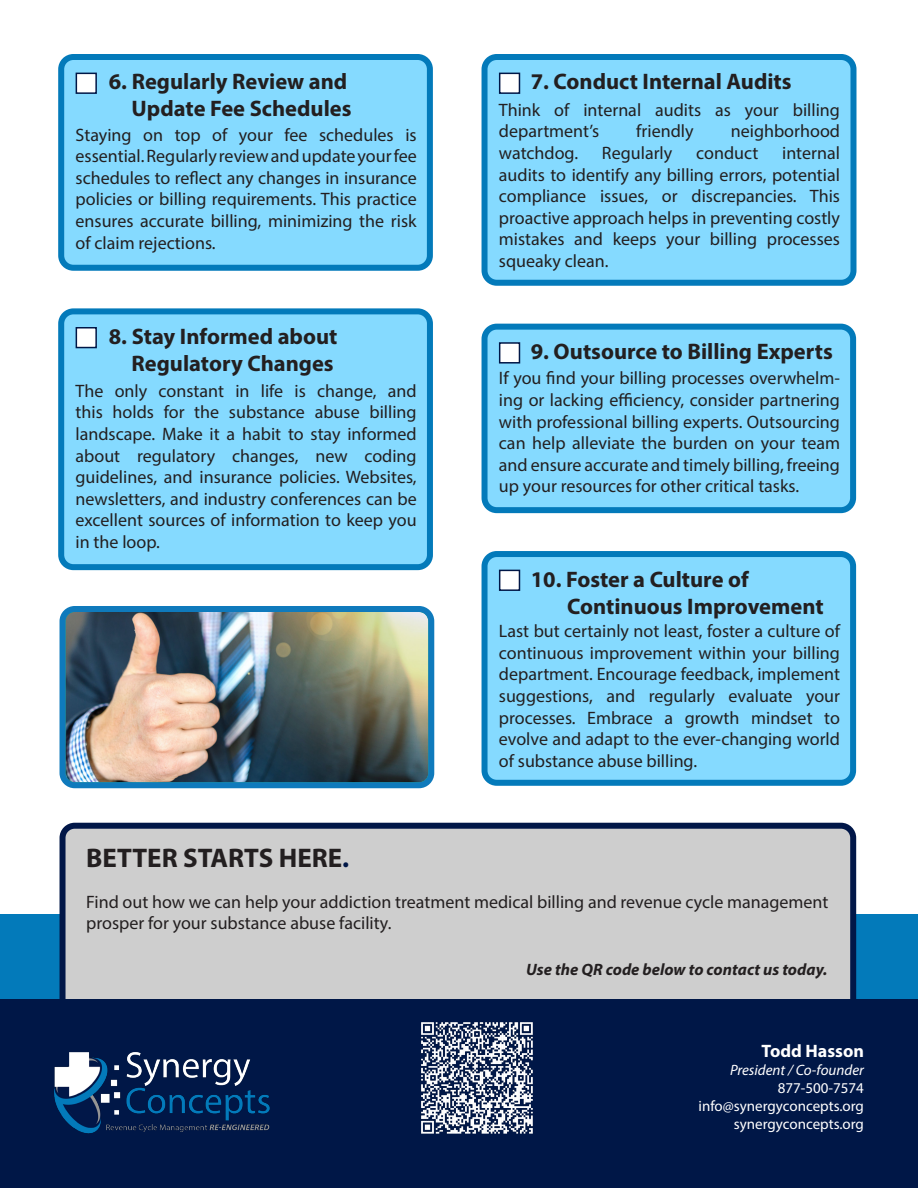
<style>
.page{position:relative;width:918px;height:1188px;background:#fff}
.page>*{position:absolute;margin:0;border:0;box-sizing:border-box;transform-origin:0 0}
.t1{font:700 27px "Myriad Pro";color:#231f20}
.t2{font:700 22.5px "Myriad Pro";color:#231f20}
.t3{font:18px/21.6px "Myriad Pro";color:#231f20;text-align:justify}
.t4{font:700 18px "Myriad Pro";color:#fff}
.t5{font:italic 700 16.5px "Myriad Pro";color:#231f20}
.t6{font:15px "Myriad Pro";color:#fff}
.t7{font:italic 15px "Myriad Pro";color:#fff}
.s1{color:#001747}
</style>
<div class="page">
<div style="left:0;top:914px;width:918px;height:189px;background:#037aba"></div>
<div style="left:61px;top:57px;width:369px;height:211px;background:#85daff;border-radius:12px"></div>
<div style="left:58px;top:54px;width:375px;height:217px;border:6px solid #037aba;border-radius:12px"></div>
<div style="left:76px;top:73px;width:21px;height:21px;background:#fff;border:2px solid #001747"></div>
<div style="left:485px;top:57px;width:368px;height:226px;background:#85daff;border-radius:12px"></div>
<div style="left:482px;top:54px;width:374px;height:232px;border:6px solid #037aba;border-radius:12px"></div>
<div style="left:499px;top:73px;width:21px;height:21px;background:#fff;border:2px solid #001747"></div>
<div style="left:61px;top:311px;width:369px;height:256px;background:#85daff;border-radius:12px"></div>
<div style="left:58px;top:308px;width:375px;height:262px;border:6px solid #037aba;border-radius:12px"></div>
<div style="left:76px;top:327px;width:21px;height:21px;background:#fff;border:2px solid #001747"></div>
<div style="left:485px;top:327px;width:368px;height:183px;background:#85daff;border-radius:12px"></div>
<div style="left:482px;top:324px;width:374px;height:189px;border:6px solid #037aba;border-radius:12px"></div>
<div style="left:499px;top:342px;width:21px;height:22px;background:#fff;border:2px solid #001747"></div>
<div style="left:485px;top:554px;width:368px;height:229px;background:#85daff;border-radius:12px"></div>
<div style="left:482px;top:551px;width:374px;height:235px;border:6px solid #037aba;border-radius:12px"></div>
<div style="left:499px;top:570px;width:21px;height:21px;background:#fff;border:2px solid #001747"></div>
<div style="left:63px;top:826px;width:790px;height:333px;background:#cecece;border-radius:12px"></div>
<div style="left:60px;top:823px;width:796px;height:339px;border:6px solid #011748;border-radius:12px"></div>
<img style="left:67px;top:613px;width:360px;height:168px">
<div style="left:60px;top:606px;width:374px;height:182px;border:6px solid #0f7abc;border-radius:12px"></div>
<div style="left:0;top:999px;width:918px;height:189px;background:#001747"></div>
<img style="left:54px;top:1052px;width:216px;height:82px">
<img style="left:421px;top:1022px;width:112px;height:112px">
<p class="t2" style="left:109px;top:67px;width:240px">6. Regularly Review and</p>
<p class="t2" style="left:132px;top:94px;width:222px">Update Fee Schedules</p>
<p class="t3" style="left:76px;top:123px;width:343px">Staying on top of your fee schedules is essential. Regularly review and update your fee schedules to reflect any changes in insurance policies or billing requirements. This practice ensures accurate billing, minimizing the risk of claim rejections.</p>
<p class="t2" style="left:109px;top:322px;width:230px">8. Stay Informed about</p>
<p class="t2" style="left:132px;top:349px;width:204px">Regulatory Changes</p>
<p class="t3" style="left:76px;top:380px;width:343px">The only constant in life is change, and this holds for the substance abuse billing landscape. Make it a habit to stay informed about regulatory changes, new coding guidelines, and insurance policies. Websites, newsletters, and industry conferences can be excellent sources of information to keep you in the loop.</p>
<p class="t2" style="left:531px;top:67px;width:262px">7. Conduct Internal Audits</p>
<p class="t3" style="left:499px;top:99px;width:343px">Think of internal audits as your billing department’s</p>
<p class="t3" style="left:636px;top:120px;width:59px">friendly</p>
<p class="t3" style="left:731px;top:120px;width:111px">neighborhood</p>
<p class="t3" style="left:499px;top:142px;width:81px">watchdog.</p>
<p class="t3" style="left:602px;top:142px;width:72px">Regularly</p>
<p class="t3" style="left:696px;top:142px;width:64px">conduct</p>
<p class="t3" style="left:499px;top:142px;width:343px;text-indent:283px">internal audits to identify any billing errors, potential compliance issues, or discrepancies. This proactive approach helps in preventing costly mistakes and keeps your billing processes squeaky clean.</p>
<p class="t2" style="left:531px;top:337px;width:304px">9. Outsource to Billing Experts</p>
<p class="t3" style="left:499px;top:367px;width:343px">If you find your billing processes overwhelm&shy;ing or lacking efficiency, consider partnering with professional billing experts. Outsourcing can help alleviate the burden on your team and ensure accurate and timely billing, freeing up your resources for other critical tasks.</p>
<p class="t2" style="left:531px;top:564px;width:220px">10. Foster a Culture of</p>
<p class="t2" style="left:567px;top:591px;width:258px">Continuous Improvement</p>
<p class="t3" style="left:499px;top:620px;width:343px">Last but certainly not least, foster a culture of continuous improvement within your billing department. Encourage feedback, implement suggestions, and regularly evaluate your processes. Embrace a growth mindset to evolve and adapt to the ever-changing world of substance abuse billing.</p>
<p class="t1" style="left:86px;top:840px;width:264px">BETTER STARTS HERE<span class="s1">.</span></p>
<p class="t3" style="left:86px;top:891px;width:744px">Find out how we can help your addiction treatment medical billing and revenue cycle management prosper for your substance abuse facility.</p>
<p class="t5" style="left:526px;top:959px;width:303px">Use the QR code below to contact us today.</p>
<p class="t4" style="left:762px;top:1039px;width:104px">Todd Hasson</p>
<p class="t7" style="left:730px;top:1060px;width:135px">President / Co-founder</p>
<p class="t6" style="left:778px;top:1078px;width:88px">877-500-7574</p>
<p class="t6" style="left:699px;top:1096px;width:167px">info@synergyconcepts.org</p>
<p class="t6" style="left:734px;top:1114px;width:132px">synergyconcepts.org</p>
</div>
